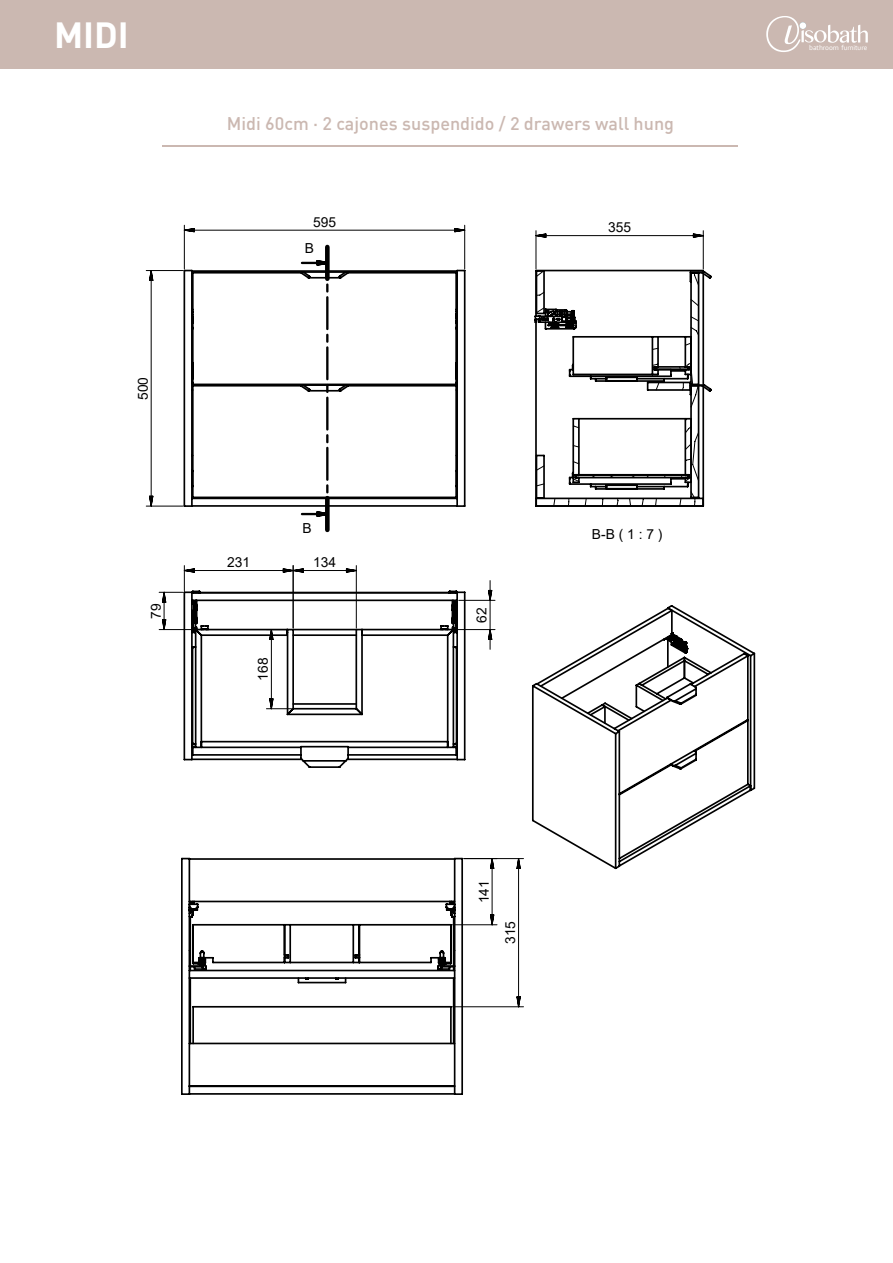
<style>
.page{position:relative;width:893px;height:1263px;background:#fff}
.page>*{position:absolute;margin:0;border:0;box-sizing:border-box;transform-origin:0 0}
.t1{font:700 36px "DIN Pro";color:#fff}
.t2{font:500 18px "DIN";color:#cbb8b1}
.t3{font:13.8px "Arial";color:#000}
.t4{font:7.2px "Corbel";letter-spacing:-.01em;color:#fff}
</style>
<div class="page">
<hr style="left:163px;top:145px;width:575px;height:1px;background:#cbb8b1">
<div style="left:0;top:0;width:893px;height:68px;background:#cbb8b1"></div>
<hr style="left:192px;top:599px;width:265px;height:2px;background:#000">
<hr style="left:192px;top:592px;width:265px;height:2px;background:#000">
<svg style="left:181px;top:601px;width:275px;height:494px"></svg>
<hr style="left:454px;top:858px;width:1px;height:236px;background:#000">
<svg style="left:455px;top:1093px;width:7px;height:2px"></svg>
<hr style="left:461px;top:858px;width:2px;height:236px;background:#000">
<svg style="left:189px;top:901px;width:10px;height:16px"></svg>
<hr style="left:189px;top:917px;width:2px;height:49px;background:#000">
<hr style="left:453px;top:978px;width:1px;height:65px;background:#000">
<hr style="left:189px;top:978px;width:2px;height:65px;background:#000">
<hr style="left:290px;top:924px;width:63px;height:1px;background:#000">
<hr style="left:290px;top:962px;width:63px;height:1px;background:#000">
<hr style="left:289px;top:925px;width:2px;height:37px;background:#000">
<svg style="left:189px;top:950px;width:25px;height:20px"></svg>
<hr style="left:213px;top:962px;width:72px;height:1px;background:#000">
<hr style="left:193px;top:924px;width:92px;height:1px;background:#000">
<hr style="left:284px;top:925px;width:1px;height:37px;background:#000">
<hr style="left:192px;top:925px;width:2px;height:37px;background:#000">
<svg style="left:285px;top:954px;width:5px;height:9px"></svg>
<hr style="left:450px;top:1007px;width:2px;height:36px;background:#000">
<hr style="left:192px;top:1007px;width:2px;height:36px;background:#000">
<hr style="left:193px;top:1006px;width:258px;height:1px;background:#000">
<hr style="left:298px;top:982px;width:48px;height:1px;background:#000">
<svg style="left:303px;top:603px;width:453px;height:378px"></svg>
<svg style="left:535px;top:725px;width:163px;height:46px"></svg>
<svg style="left:534px;top:603px;width:171px;height:122px"></svg>
<div style="left:325px;top:498px;width:5px;height:32px;background:#000"></div>
<svg style="left:145px;top:224px;width:321px;height:294px"></svg>
<svg style="left:534px;top:230px;width:178px;height:277px"></svg>
<svg style="left:451px;top:580px;width:45px;height:70px"></svg>
<svg style="left:158px;top:565px;width:203px;height:149px"></svg>
<svg style="left:430px;top:853px;width:94px;height:159px"></svg>
<svg style="left:766px;top:16px;width:102px;height:36px"></svg>
<div style="left:799px;top:22px;width:7px;height:7px;background:#fff;border-radius:50%"></div>
<p class="t1" style="left:54px;top:10px;width:76px">MIDI</p>
<p class="t2" style="left:227px;top:112px;width:449px">Midi 60cm · 2 cajones suspendido / 2 drawers wall hung</p>
<p class="t3" style="left:313px;top:212px;width:25px">595</p>
<p class="t3" style="left:305px;top:239px;width:11px">B</p>
<p class="t3" style="left:608px;top:218px;width:25px">355</p>
<p class="t3" style="left:133px;top:400px;width:24px;rotate:-90deg">500</p>
<p class="t3" style="left:303px;top:518px;width:11px">B</p>
<p class="t3" style="left:227px;top:553px;width:25px">231</p>
<p class="t3" style="left:313px;top:553px;width:25px">134</p>
<p class="t3" style="left:146px;top:619px;width:17px;rotate:-90deg">79</p>
<p class="t3" style="left:472px;top:623px;width:17px;rotate:-90deg">62</p>
<p class="t3" style="left:254px;top:681px;width:24px;rotate:-90deg">168</p>
<p class="t3" style="left:592px;top:525px;width:72px">B-B ( 1 : 7 )</p>
<p class="t3" style="left:474px;top:903px;width:24px;rotate:-90deg">141</p>
<p class="t3" style="left:501px;top:944px;width:24px;rotate:-90deg">315</p>
<p class="t4" style="left:809px;top:44px;width:60px">bathroom furniture</p>
</div>
